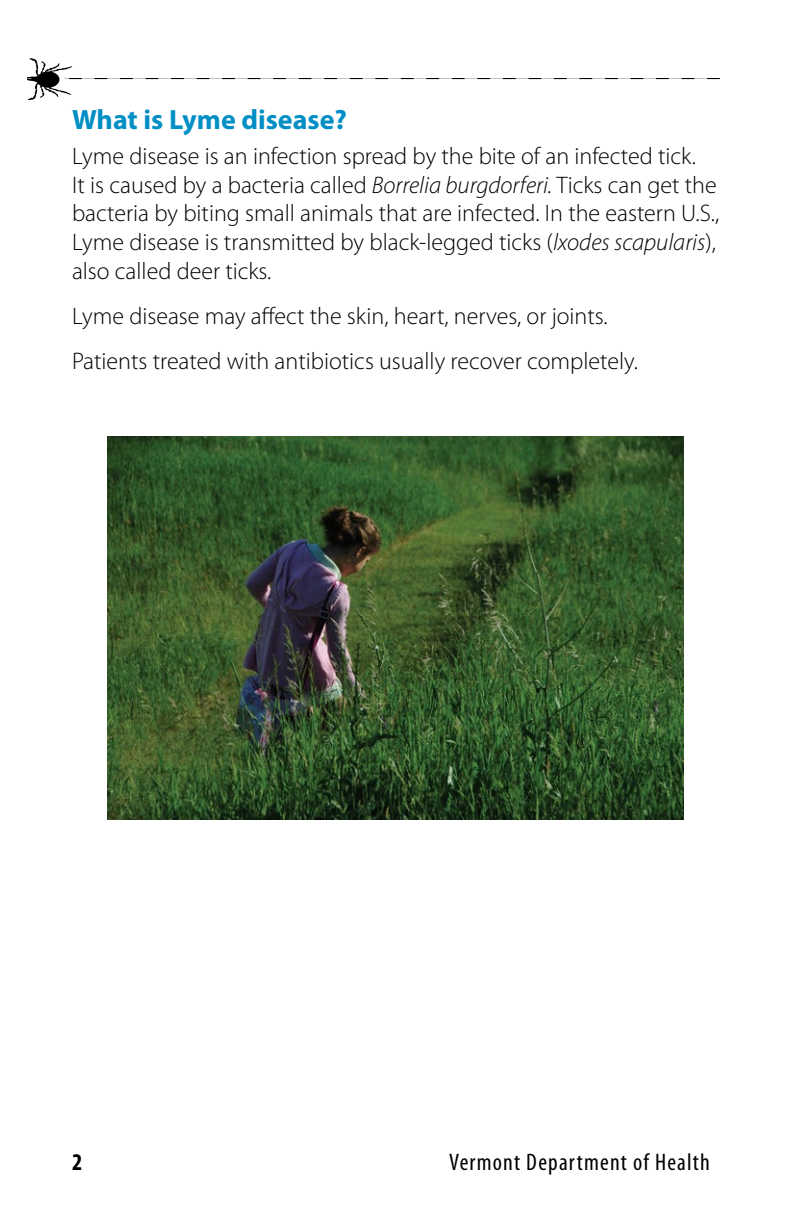
<style>
.page{position:relative;width:792px;height:1224px;background:#fff}
.page>*{position:absolute;margin:0;border:0;box-sizing:border-box;transform-origin:0 0}
.t1{font:700 28px "Myriad Pro";color:#008fc5}
.t2{font:300 24px/28.8px "Myriad Pro";color:#000}
.t3{font:condensed 24px "Myriad Pro";letter-spacing:.05em;color:#000}
.t4{font:700 condensed 24px "Myriad Pro";color:#000}
.s1{font-style:italic}
</style>
<div class="page">
<svg style="left:27px;top:58px;width:693px;height:42px"></svg>
<img style="left:107px;top:436px;width:576px;height:383px">
<p class="t1" style="left:72px;top:101px;width:276px">What is Lyme disease?</p>
<p class="t2" style="left:72px;top:141px;width:649px">Lyme disease is an infection spread by the bite of an infected tick.<br>It is caused by a bacteria called <span class="s1">Borrelia burgdorferi.</span> Ticks can get the bacteria by biting small animals that are infected. In the eastern U.S., Lyme disease is transmitted by black-legged ticks (<span class="s1">lxodes scapularis</span>), also called deer ticks.</p>
<p class="t2" style="left:72px;top:293px;width:568px;line-height:44.8px">Lyme disease may affect the skin, heart, nerves, or joints.<br>Patients treated with antibiotics usually recover completely.</p>
<p class="t4" style="left:72px;top:1147px;width:12px">2</p>
<p class="t3" style="left:449px;top:1148px;width:262px">Vermont Department of Health</p>
</div>
